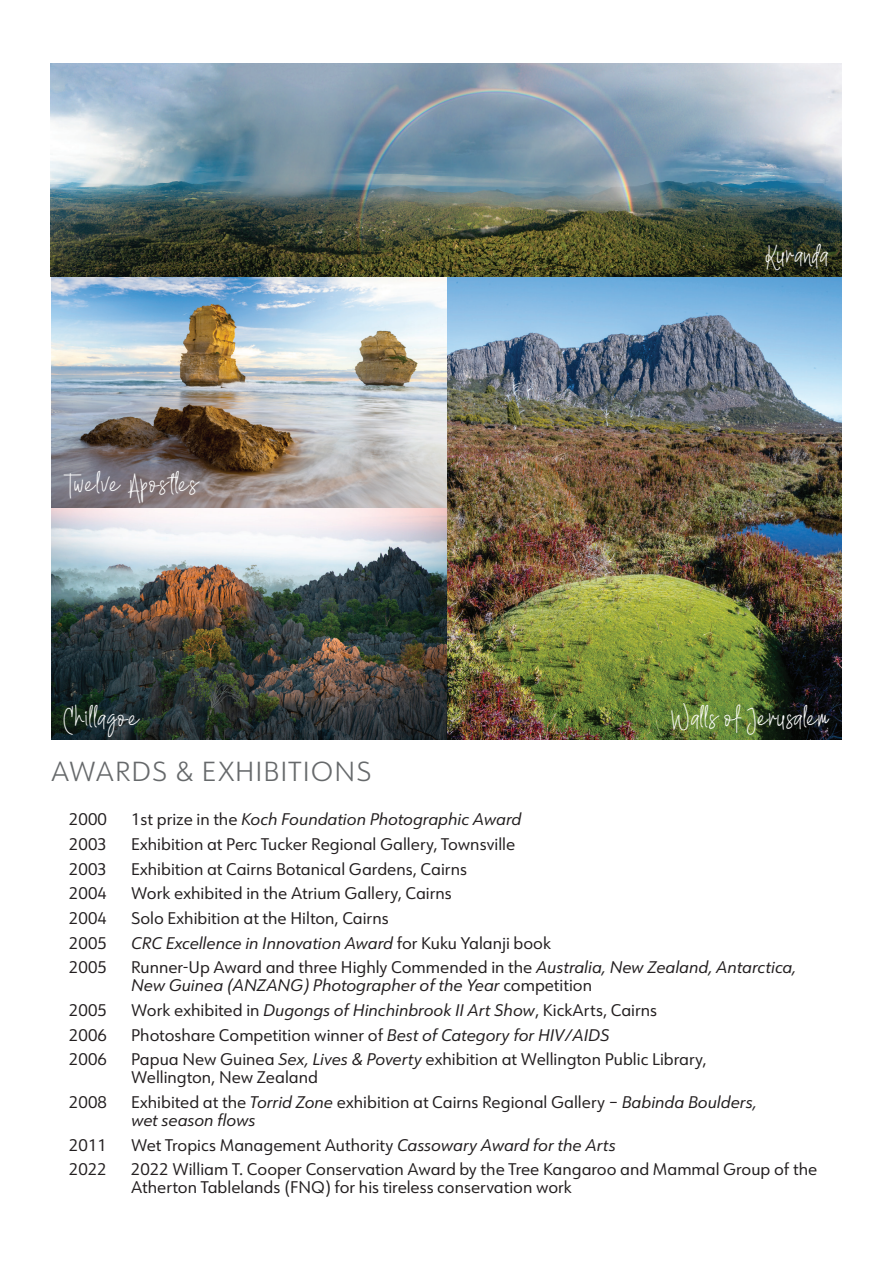
<style>
.page{position:relative;width:893px;height:1263px;background:#fff}
.page>*{position:absolute;margin:0;border:0;box-sizing:border-box;transform-origin:0 0}
.t1{font:30px "Green Suligar Script";letter-spacing:.04em;color:#fff}
.t2{font:300 27px "URW Form";letter-spacing:.04em;color:#66696b}
.t3{font:16.5px/18px "URW Form";color:#231f20}
.t4{font:italic 16.5px/18px "URW Form";color:#231f20}
.s1{font-style:normal}
.s2{font-style:italic}
</style>
<div class="page">
<img style="left:446px;top:277px;width:396px;height:462px">
<img style="left:51px;top:277px;width:395px;height:232px">
<img style="left:51px;top:509px;width:395px;height:230px">
<img style="left:51px;top:64px;width:791px;height:213px">
<h1 class="t1" style="left:64px;top:466px;width:136px">Twelve Apostles</h1>
<h1 class="t1" style="left:64px;top:700px;width:77px">Chillagoe</h1>
<h1 class="t1" style="left:766px;top:237px;width:64px">Kuranda</h1>
<h1 class="t1" style="left:672px;top:700px;width:158px">Walls of Jerusalem</h1>
<h2 class="t2" style="left:51px;top:753px;width:322px">AWARDS &amp; EXHIBITIONS</h2>
<p class="t3" style="left:69px;top:810px;width:39px">2000</p>
<p class="t4" style="left:131px;top:810px;width:392px"><span class="s1">1st prize in the</span> Koch Foundation Photographic Award</p>
<p class="t3" style="left:69px;top:835px;width:39px">2003</p>
<p class="t3" style="left:131px;top:835px;width:386px">Exhibition at Perc Tucker Regional Gallery, Townsville</p>
<p class="t3" style="left:69px;top:859px;width:39px">2003</p>
<p class="t3" style="left:131px;top:859px;width:337px">Exhibition at Cairns Botanical Gardens, Cairns</p>
<p class="t3" style="left:69px;top:884px;width:39px">2004</p>
<p class="t3" style="left:131px;top:884px;width:322px">Work exhibited in the Atrium Gallery, Cairns</p>
<p class="t3" style="left:69px;top:908px;width:39px">2004</p>
<p class="t3" style="left:131px;top:908px;width:259px">Solo Exhibition at the Hilton, Cairns</p>
<p class="t3" style="left:69px;top:933px;width:39px">2005</p>
<p class="t4" style="left:131px;top:933px;width:421px">CRC Excellence in Innovation Award <span class="s1">for Kuku Yalanji book</span></p>
<p class="t3" style="left:69px;top:958px;width:39px">2005</p>
<p class="t4" style="left:131px;top:958px;width:667px"><span class="s1">Runner-Up Award and three Highly Commended in the</span> Australia, New Zealand, Antarctica,<br>New Guinea (ANZANG) Photographer of the Year <span class="s1">competition</span></p>
<p class="t3" style="left:69px;top:1000px;width:39px">2005</p>
<p class="t3" style="left:131px;top:1000px;width:528px">Work exhibited in <span class="s2">Dugongs of Hinchinbrook II Art Show</span>, KickArts, Cairns</p>
<p class="t3" style="left:69px;top:1025px;width:39px">2006</p>
<p class="t3" style="left:131px;top:1025px;width:480px">Photoshare Competition winner of <span class="s2">Best of Category for HIV/AIDS</span></p>
<p class="t3" style="left:69px;top:1050px;width:39px">2006</p>
<p class="t3" style="left:131px;top:1050px;width:577px">Papua New Guinea <span class="s2">Sex, Lives &amp; Poverty</span> exhibition at Wellington Public Library,<br>Wellington, New Zealand</p>
<p class="t3" style="left:69px;top:1092px;width:39px">2008</p>
<p class="t3" style="left:131px;top:1092px;width:627px">Exhibited at the <span class="s2">Torrid Zone</span> exhibition at Cairns Regional Gallery – <span class="s2">Babinda Boulders, wet season flows</span></p>
<p class="t3" style="left:69px;top:1135px;width:39px">2011</p>
<p class="t3" style="left:131px;top:1135px;width:486px">Wet Tropics Management Authority <span class="s2">Cassowary Award for the Arts</span></p>
<p class="t3" style="left:69px;top:1160px;width:39px">2022</p>
<p class="t3" style="left:131px;top:1160px;width:688px">2022 William T. Cooper Conservation Award by the Tree Kangaroo and Mammal Group of the<br>Atherton Tablelands (FNQ) for his tireless conservation work</p>
</div>
